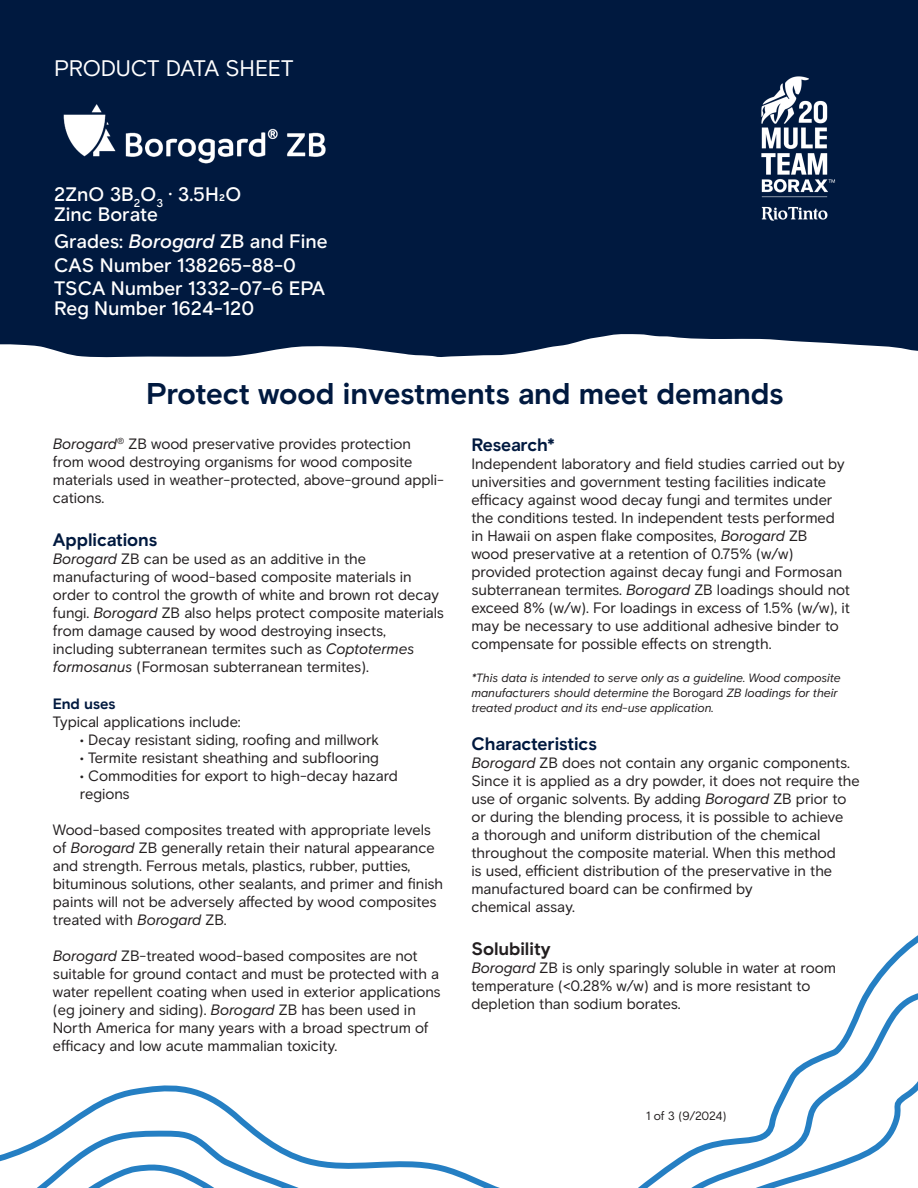
<style>
.page{position:relative;width:918px;height:1188px;background:#fff}
.page>*{position:absolute;margin:0;border:0;box-sizing:border-box;transform-origin:0 0}
.t1{font:700 30px "RT Basis";letter-spacing:-.01em;color:#00193f}
.t2{font:22.5px "RT Basis";letter-spacing:-.015em;color:#fff}
.t3{font:500 19.5px/23.7px "RT Basis";color:#fff}
.t4{font:700 18px "RT Basis";letter-spacing:-.005em;color:#00193f}
.t5{font:700 18px "RT Basis";color:#231f20}
.t6{font:15px/18px "RT Basis";letter-spacing:-.005em;color:#231f20}
.t7{font:700 15px "RT Basis";letter-spacing:-.02em;color:#00193f}
.t8{font:italic 12px/15px "RT Basis";letter-spacing:-.005em;color:#231f20}
.t9{font:12px "RT Basis";letter-spacing:-.03em;color:#231f20}
.s1{font-style:italic}
.s2{font-style:normal}
</style>
<div class="page">
<div style="left:0;top:0;width:918px;height:358px;background:#00193f"></div>
<img style="left:740px;top:54px;width:110px;height:189px">
<svg style="left:0;top:935px;width:918px;height:253px"></svg>
<img style="left:55px;top:89px;width:324px;height:81px">
<h2 class="t2" style="left:54px;top:55px;width:241px">PRODUCT DATA SHEET</h2>
<h3 class="t3" style="left:54px;top:184px;width:189px;line-height:20.1px">2ZnO 3B<sub>2</sub>O<sub>3</sub> · 3.5H2O<br>Zinc Borate</h3>
<h3 class="t3" style="left:54px;top:230px;width:275px">Grades: <span class="s1">Borogard</span> ZB and Fine<br>CAS Number 138265-88-0<br>TSCA Number 1332-07-6 EPA</h3>
<h3 class="t3" style="left:54px;top:297px;width:202px">Reg Number 1624-120</h3>
<h1 class="t1" style="left:146px;top:376px;width:639px">Protect wood investments and meet demands</h1>
<p class="t6" style="left:53px;top:435px;width:393px"><span class="s1">Borogard</span><sup>®</sup> ZB wood preservative provides protection from wood destroying organisms for wood composite materials used in weather-protected, above-ground appli&shy;cations.</p>
<p class="t4" style="left:53px;top:529px;width:106px">Applications</p>
<p class="t6" style="left:53px;top:550px;width:393px"><span class="s1">Borogard</span> ZB can be used as an additive in the manufacturing of wood-based composite materials in order to control the growth of white and brown rot decay fungi. <span class="s1">Borogard</span> ZB also helps protect composite materials from damage caused by wood destroying insects, including subterranean termites such as <span class="s1">Coptotermes formosanus</span> (Formosan subterranean termites).</p>
<p class="t7" style="left:53px;top:695px;width:64px">End uses</p>
<p class="t6" style="left:53px;top:713px;width:189px">Typical applications include:</p>
<p class="t6" style="left:80px;top:731px;width:301px">• Decay resistant siding, roofing and millwork</p>
<p class="t6" style="left:80px;top:749px;width:301px">• Termite resistant sheathing and subflooring</p>
<p class="t6" style="left:80px;top:767px;width:320px">• Commodities for export to high-decay hazard regions</p>
<p class="t6" style="left:53px;top:821px;width:392px">Wood-based composites treated with appropriate levels of <span class="s1">Borogard</span> ZB generally retain their natural appearance and strength. Ferrous metals, plastics, rubber, putties, bituminous solutions, other sealants, and primer and finish paints will not be adversely affected by wood composites treated with <span class="s1">Borogard</span> ZB.</p>
<p class="t6" style="left:53px;top:947px;width:389px"><span class="s1">Borogard</span> ZB-treated wood-based composites are not suitable for ground contact and must be protected with a water repellent coating when used in exterior applications (eg joinery and siding). <span class="s1">Borogard</span> ZB has been used in North America for many years with a broad spectrum of efficacy and low acute mammalian toxicity.</p>
<p class="t4" style="left:471px;top:435px;width:85px">Research*</p>
<p class="t6" style="left:471px;top:455px;width:380px">Independent laboratory and field studies carried out by universities and government testing facilities indicate efficacy against wood decay fungi and termites under the conditions tested. In independent tests performed in Hawaii on aspen flake composites, <span class="s1">Borogard</span> ZB<br>wood preservative at a retention of 0.75% (w/w) provided protection against decay fungi and Formosan subterranean termites. <span class="s1">Borogard</span> ZB loadings should not exceed 8% (w/w). For loadings in excess of 1.5% (w/w), it may be necessary to use additional adhesive binder to compensate for possible effects on strength.</p>
<p class="t8" style="left:471px;top:671px;width:371px">*This data is intended to serve only as a guideline. Wood composite manufacturers should determine the <span class="s2">Borogard</span> ZB loadings for their treated product and its end-use application.</p>
<p class="t4" style="left:471px;top:733px;width:127px">Characteristics</p>
<p class="t6" style="left:471px;top:754px;width:390px"><span class="s1">Borogard</span> ZB does not contain any organic components.<br>Since it is applied as a dry powder, it does not require the use of organic solvents. By adding <span class="s1">Borogard</span> ZB prior to or during the blending process, it is possible to achieve<br>a thorough and uniform distribution of the chemical throughout the composite material. When this method<br>is used, efficient distribution of the preservative in the manufactured board can be confirmed by<br>chemical assay.</p>
<p class="t5" style="left:471px;top:938px;width:81px">Solubility</p>
<p class="t6" style="left:471px;top:959px;width:366px"><span class="s1">Borogard</span> ZB is only sparingly soluble in water at room temperature (&lt;0.28% w/w) and is more resistant to depletion than sodium borates.</p>
<p class="t9" style="left:646px;top:1109px;width:82px">1 of 3 (9/2024)</p>
</div>
